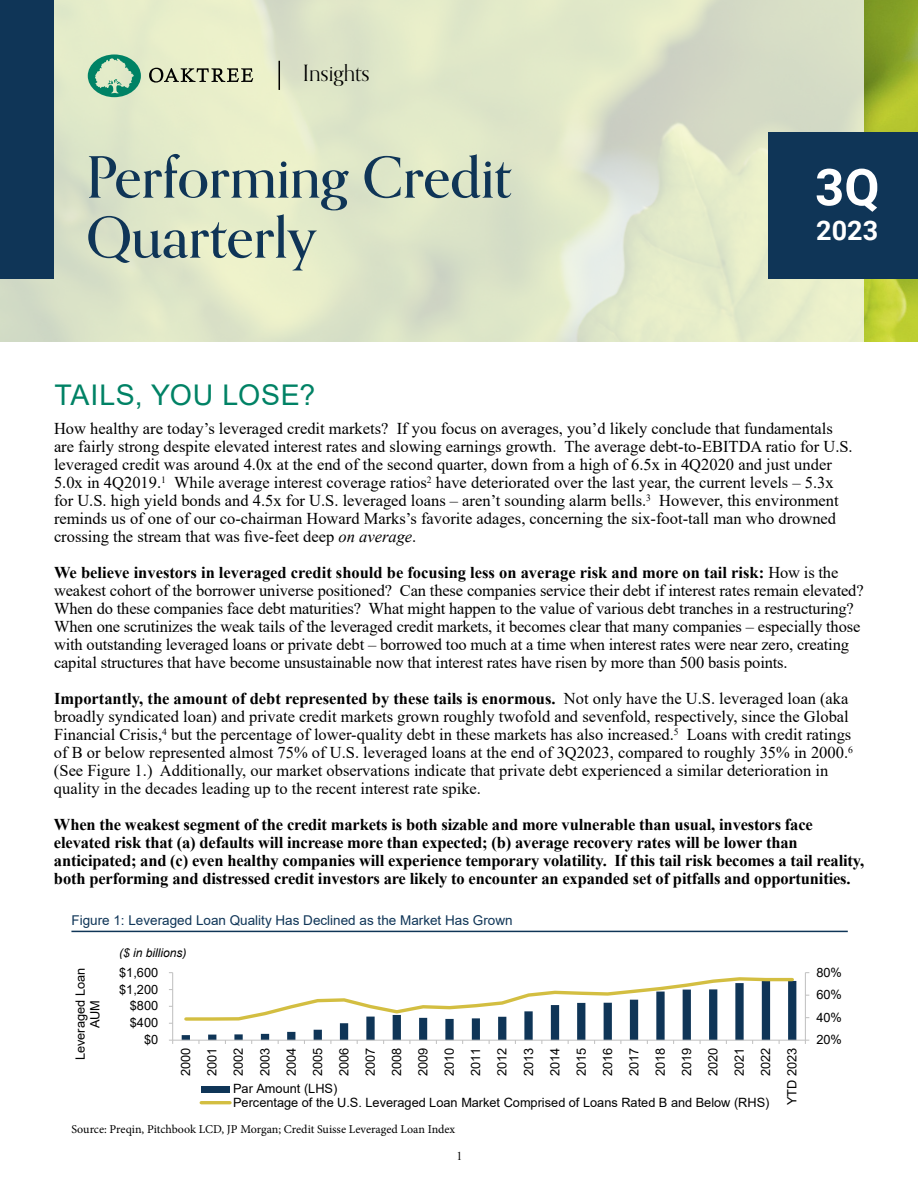
<style>
.page{position:relative;width:918px;height:1188px;background:#fff}
.page>*{position:absolute;margin:0;border:0;box-sizing:border-box;transform-origin:0 0}
.t1{font:500 57px/60px "Orpheus Pro";color:#0f3557}
.t2{font:700 51px "Roboto";color:#fff}
.t3{font:28.5px "Arial";letter-spacing:.03em;color:#008265}
.t4{font:700 27px "Roboto";color:#fff}
.t5{font:22.5px "Orpheus Pro";color:#000}
.t6{font:16.5px/18px "Times New Roman";color:#000}
.t7{font:700 16.5px/18px "Times New Roman";letter-spacing:-.01em;color:#000}
.t8{font:13.5px "Arial";color:#0f3557}
.t9{font:12.75px/26.4px "Arial";letter-spacing:-.005em;color:#000;text-align:right}
.t10{font:12px "Minion Pro";letter-spacing:-.005em;color:#000}
.t11{font:italic 12px "Arial";color:#000}
.t12{font:12px "Times New Roman";color:#000}
.s1{font-style:italic}
.s2{font-weight:700}
</style>
<div class="page">
<img style="left:864px;top:0;width:54px;height:341px">
<svg style="left:0;top:0;width:864px;height:342px;background:#dfe6c8"></svg>
<div style="left:768px;top:132px;width:150px;height:147px;background:#0f3557"></div>
<div style="left:0;top:0;width:54px;height:279px;background:#0f3557"></div>
<svg style="left:88px;top:54px;width:53px;height:43px;background:#81bd9e"></svg>
<svg style="left:149px;top:68px;width:104px;height:15px;background:#9fa38a"></svg>
<svg style="left:279px;top:61px;width:1px;height:29px"></svg>
<hr style="left:71px;top:931px;width:777px;height:1px;background:#0f3557">
<hr style="left:805px;top:973px;width:1px;height:67px;background:#bfbfbf">
<hr style="left:172px;top:973px;width:1px;height:67px;background:#bfbfbf">
<hr style="left:173px;top:1040px;width:632px;height:1px;background:#bfbfbf">
<svg style="left:182px;top:977px;width:614px;height:67px"></svg>
<div style="left:201px;top:1086px;width:29px;height:7px;background:#0f3557"></div>
<hr style="left:201px;top:1101px;width:29px;height:3px;background:#d3be41">
<h3 class="t5" style="left:303px;top:60px;width:68px">Insights</h3>
<h1 class="t1" style="left:86px;top:147px;width:427px">Performing Credit<br>Quarterly</h1>
<h3 class="t3" style="left:55px;top:376px;width:263px">TAILS, YOU LOSE?</h3>
<h2 class="t2" style="left:815px;top:151px;width:66px">3Q</h2>
<h3 class="t4" style="left:816px;top:211px;width:63px">2023</h3>
<p class="t6" style="left:54px;top:419px;width:800px">How healthy are today’s leveraged credit markets? If you focus on averages, you’d likely conclude that fundamentals are fairly strong despite elevated interest rates and slowing earnings growth. The average debt-to-EBITDA ratio for U.S. leveraged credit was around 4.0x at the end of the second quarter, down from a high of 6.5x in 4Q2020 and just under 5.0x in 4Q2019.<sup>1</sup> While average interest coverage ratios<sup>2</sup> have deteriorated over the last year, the current levels – 5.3x for U.S. high yield bonds and 4.5x for U.S. leveraged loans – aren’t sounding alarm bells.<sup>3</sup> However, this environment reminds us of one of our co-chairman Howard Marks’s favorite adages, concerning the six-foot-tall man who drowned crossing the stream that was five-feet deep <span class="s1">on average</span>.</p>
<p class="t6" style="left:54px;top:563px;width:811px"><span class="s2">We believe investors in leveraged credit should be focusing less on average risk and more on tail risk:</span> How is the weakest cohort of the borrower universe positioned? Can these companies service their debt if interest rates remain elevated?<br>When do these companies face debt maturities? What might happen to the value of various debt tranches in a restructuring?<br>When one scrutinizes the weak tails of the leveraged credit markets, it becomes clear that many companies – especially those with outstanding leveraged loans or private debt – borrowed too much at a time when interest rates were near zero, creating capital structures that have become unsustainable now that interest rates have risen by more than 500 basis points.</p>
<p class="t6" style="left:54px;top:689px;width:800px"><span class="s2">Importantly, the amount of debt represented by these tails is enormous.</span> Not only have the U.S. leveraged loan (aka broadly syndicated loan) and private credit markets grown roughly twofold and sevenfold, respectively, since the Global Financial Crisis,<sup>4</sup> but the percentage of lower-quality debt in these markets has also increased.<sup>5</sup> Loans with credit ratings of B or below represented almost 75% of U.S. leveraged loans at the end of 3Q2023, compared to roughly 35% in 2000.<sup>6 </sup>(See Figure 1.) Additionally, our market observations indicate that private debt experienced a similar deterioration in quality in the decades leading up to the recent interest rate spike.</p>
<p class="t7" style="left:54px;top:815px;width:812px">When the weakest segment of the credit markets is both sizable and more vulnerable than usual, investors face elevated risk that (a) defaults will increase more than expected; (b) average recovery rates will be lower than anticipated; and (c) even healthy companies will experience temporary volatility. If this tail risk becomes a tail reality, both performing and distressed credit investors are likely to encounter an expanded set of pitfalls and opportunities.</p>
<p class="t8" style="left:71px;top:911px;width:443px">Figure 1: Leveraged Loan Quality Has Declined as the Market Has Grown</p>
<p class="t9" style="left:73px;top:1060px;width:93px;line-height:14.7px;text-align:center;rotate:-90deg">Leveraged Loan<br>AUM</p>
<p class="t11" style="left:119px;top:945px;width:69px">($ in billions)</p>
<p class="t9" style="left:119px;top:959px;width:40px">$1,600</p>
<p class="t9" style="left:119px;top:976px;width:40px">$1,200</p>
<p class="t9" style="left:130px;top:993px;width:30px">$800</p>
<p class="t9" style="left:130px;top:1009px;width:30px">$400</p>
<p class="t9" style="left:144px;top:1026px;width:16px">$0</p>
<p class="t9" style="left:173px;top:1105px;width:59px;rotate:-90deg">2000<br>2001<br>2002<br>2003<br>2004<br>2005<br>2006<br>2007<br>2008<br>2009<br>2010<br>2011<br>2012<br>2013<br>2014<br>2015<br>2016<br>2017<br>2018<br>2019<br>2020<br>2021<br>2022<br>YTD 2023</p>
<p class="t9" style="left:233px;top:1082px;width:538px;line-height:13.5px;text-align:left">Par Amount (LHS)<br>Percentage of the U.S. Leveraged Loan Market Comprised of Loans Rated B and Below (RHS)</p>
<p class="t10" style="left:71px;top:1121px;width:385px">Source: Preqin, Pitchbook LCD, JP Morgan; Credit Suisse Leveraged Loan Index</p>
<p class="t12" style="left:457px;top:1148px;width:7px">1</p>
<p class="t9" style="left:816px;top:959px;width:27px">80%</p>
<p class="t9" style="left:816px;top:981px;width:27px">60%</p>
<p class="t9" style="left:816px;top:1004px;width:27px">40%</p>
<p class="t9" style="left:816px;top:1026px;width:27px">20%</p>
</div>
